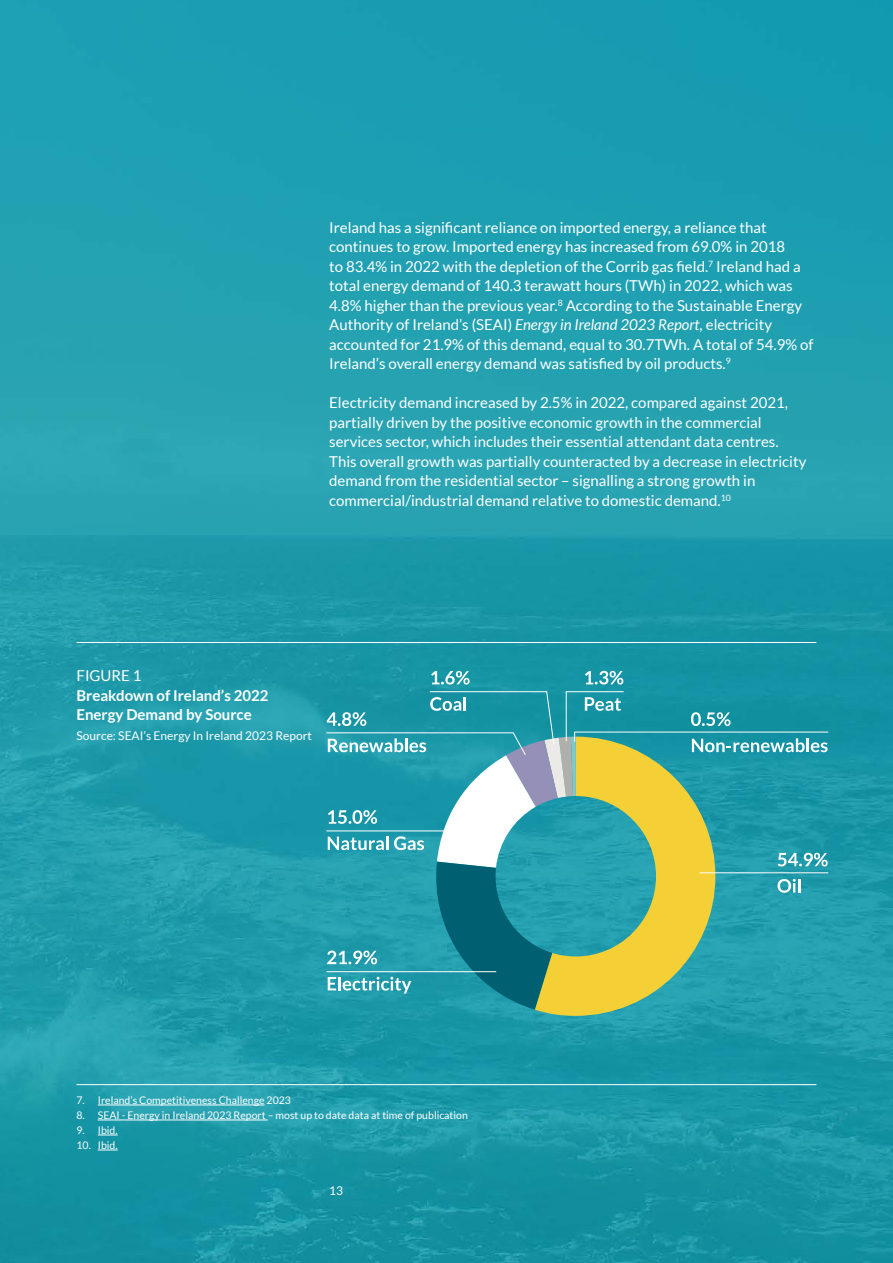
<style>
.page{position:relative;width:893px;height:1263px;background:#fff}
.page>*{position:absolute;margin:0;border:0;box-sizing:border-box;transform-origin:0 0}
.Body_Regular_White{font:15px/19.5px "Lato";color:#fff}
.Offshore_Figure_Title{font:700 15px "Lato";color:#fff}
.Offshore_Source{font:12px "Lato";color:#fff}
.Offshore_Page_Number_Black{font:12px "Lato";color:#fff}
.P_Footnotes{font:10.5px "Lato";color:#fff}
.s1{font-style:italic}
</style>
<div class="page">
<img style="left:0;top:0;width:893px;height:1263px">
<hr style="left:77px;top:1084px;width:739px;height:1px;background:#fff">
<hr style="left:98px;top:1105px;width:167px;height:1px;background:#fff">
<hr style="left:98px;top:1120px;width:170px;height:1px;background:#fff">
<svg style="left:98px;top:1135px;width:20px;height:1px"></svg>
<svg style="left:98px;top:1150px;width:20px;height:1px"></svg>
<svg style="left:535px;top:1010px;width:180px;height:6px"></svg>
<svg style="left:431px;top:671px;width:39px;height:13px"></svg>
<svg style="left:585px;top:671px;width:38px;height:13px"></svg>
<svg style="left:326px;top:691px;width:502px;height:319px;background:#4ca69d"></svg>
<hr style="left:326px;top:971px;width:170px;height:1px;background:#fff">
<hr style="left:77px;top:642px;width:739px;height:1px;background:#fff">
<p class="Body_Regular_White" style="left:329px;top:217px;width:486px">Ireland has a significant reliance on imported energy, a reliance that continues to grow. Imported energy has increased from 69.0% in 2018<br>to 83.4% in 2022 with the depletion of the Corrib gas field.<sup>7</sup> Ireland had a total energy demand of 140.3 terawatt hours (TWh) in 2022, which was 4.8% higher than the previous year.<sup>8</sup> According to the Sustainable Energy Authority of Ireland’s (SEAI) <span class="s1">Energy in Ireland 2023 Report,</span> electricity accounted for 21.9% of this demand, equal to 30.7TWh. A total of 54.9% of Ireland’s overall energy demand was satisfied by oil products.<sup>9</sup></p>
<p class="Body_Regular_White" style="left:329px;top:393px;width:479px">Electricity demand increased by 2.5% in 2022, compared against 2021, partially driven by the positive economic growth in the commercial services sector, which includes their essential attendant data centres.<br>This overall growth was partially counteracted by a decrease in electricity demand from the residential sector – signalling a strong growth in commercial/industrial demand relative to domestic demand.<sup>10</sup></p>
<p class="Body_Regular_White" style="left:77px;top:666px;width:67px">FIGURE 1</p>
<p class="Offshore_Figure_Title" style="left:77px;top:686px;width:194px">Breakdown of Ireland’s 2022</p>
<p class="Offshore_Figure_Title" style="left:77px;top:706px;width:177px">Energy Demand by Source</p>
<p class="Offshore_Source" style="left:77px;top:729px;width:237px">Source: SEAI’s Energy In Ireland 2023 Report</p>
<p class="P_Footnotes" style="left:77px;top:1094px;width:216px">7. Ireland’s Competitiveness Challenge 2023</p>
<p class="P_Footnotes" style="left:77px;top:1109px;width:393px">8. SEAI - Energy in Ireland 2023 Report – most up to date data at time of publication</p>
<p class="P_Footnotes" style="left:77px;top:1124px;width:43px">9. Ibid.</p>
<p class="P_Footnotes" style="left:77px;top:1139px;width:43px">10. Ibid.</p>
<p class="Offshore_Page_Number_Black" style="left:329px;top:1184px;width:15px">13</p>
</div>
